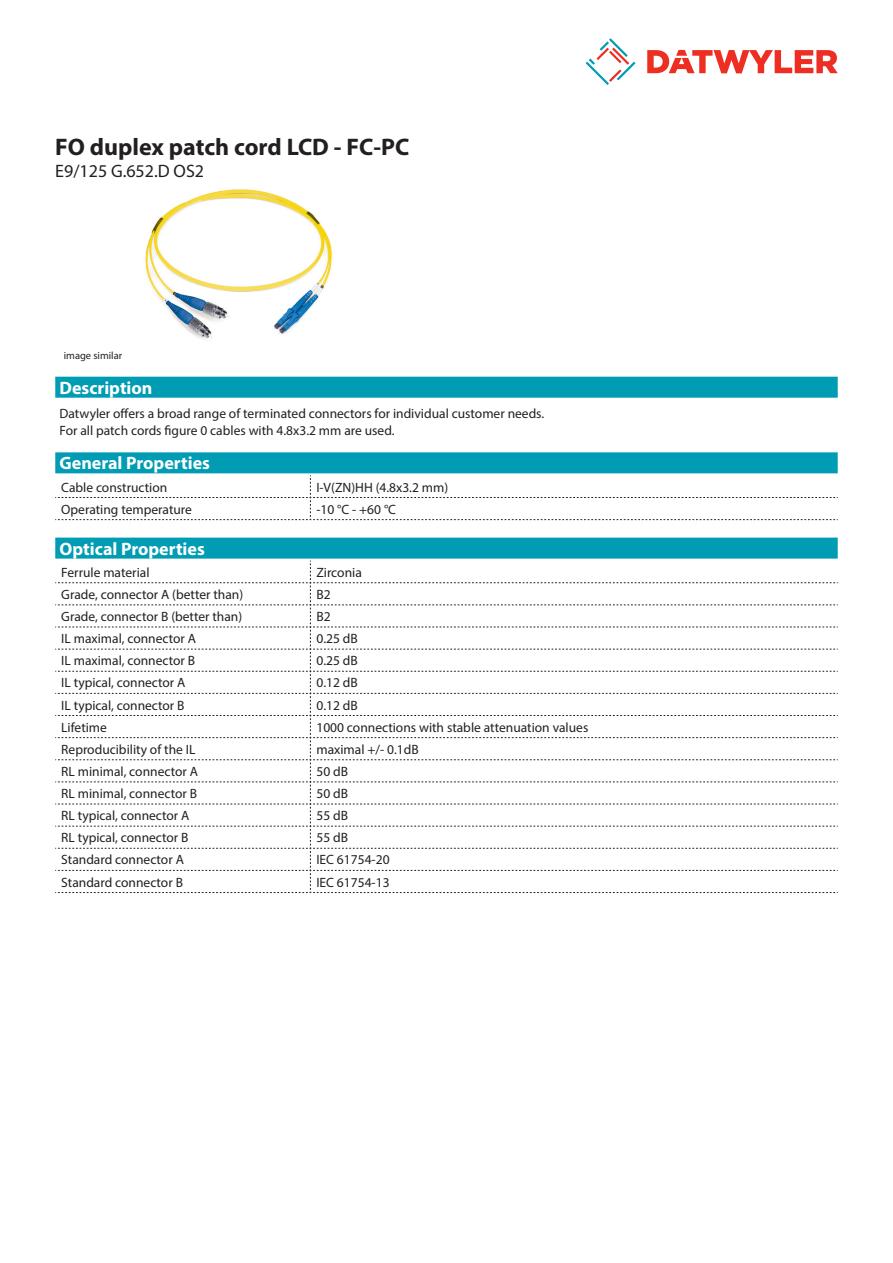
<style>
.page{position:relative;width:893px;height:1263px;background:#fff}
.page>*{position:absolute;margin:0;border:0;box-sizing:border-box;transform-origin:0 0}
.Product_Head{font:700 24px "Myriad Pro";color:#231f20}
.Standard_Head_Proper{font:700 18px "Myriad Pro";color:#fff}
.SubHead{font:18px "Myriad Pro";color:#231f20}
.myriad_light_propert{font:13.5px "Myriad Pro";color:#231f20}
.Standard_text{font:13.5px/16.2px "Myriad Pro";color:#231f20}
.imagetext{font:10.5px "Myriad Pro";color:#231f20}
</style>
<div class="page">
<svg style="left:586px;top:38px;width:49px;height:47px"></svg>
<svg style="left:647px;top:50px;width:191px;height:23px"></svg>
<img style="left:145px;top:189px;width:187px;height:151px">
<div style="left:55px;top:377px;width:783px;height:21px;background:#009cb3"></div>
<div style="left:55px;top:452px;width:783px;height:21px;background:#009cb3"></div>
<svg style="left:55px;top:475px;width:783px;height:45px"></svg>
<div style="left:55px;top:538px;width:783px;height:21px;background:#009cb3"></div>
<svg style="left:55px;top:561px;width:783px;height:332px"></svg>
<p class="Product_Head" style="left:55px;top:131px;width:356px">FO duplex patch cord LCD - FC-PC</p>
<p class="SubHead" style="left:55px;top:160px;width:150px">E9/125 G.652.D OS2</p>
<p class="imagetext" style="left:64px;top:349px;width:60px">image similar</p>
<p class="Standard_Head_Proper" style="left:60px;top:376px;width:94px">Description</p>
<p class="Standard_text" style="left:60px;top:406px;width:486px">Datwyler offers a broad range of terminated connectors for individual customer needs.<br>For all patch cords figure 0 cables with 4.8x3.2 mm are used.</p>
<p class="Standard_Head_Proper" style="left:60px;top:452px;width:152px">General Properties</p>
<p class="myriad_light_propert" style="left:61px;top:479px;width:108px">Cable construction</p>
<p class="myriad_light_propert" style="left:316px;top:479px;width:133px">I-V(ZN)HH (4.8x3.2 mm)</p>
<p class="myriad_light_propert" style="left:61px;top:501px;width:132px">Operating temperature</p>
<p class="myriad_light_propert" style="left:316px;top:501px;width:81px">-10 °C - +60 °C</p>
<p class="Standard_Head_Proper" style="left:60px;top:537px;width:147px">Optical Properties</p>
<p class="myriad_light_propert" style="left:61px;top:564px;width:90px">Ferrule material</p>
<p class="myriad_light_propert" style="left:316px;top:564px;width:47px">Zirconia</p>
<p class="myriad_light_propert" style="left:61px;top:586px;width:183px">Grade, connector A (better than)</p>
<p class="myriad_light_propert" style="left:316px;top:586px;width:16px">B2</p>
<p class="myriad_light_propert" style="left:61px;top:608px;width:183px">Grade, connector B (better than)</p>
<p class="myriad_light_propert" style="left:316px;top:608px;width:16px">B2</p>
<p class="myriad_light_propert" style="left:61px;top:630px;width:136px">IL maximal, connector A</p>
<p class="myriad_light_propert" style="left:316px;top:630px;width:43px">0.25 dB</p>
<p class="myriad_light_propert" style="left:61px;top:652px;width:135px">IL maximal, connector B</p>
<p class="myriad_light_propert" style="left:316px;top:652px;width:43px">0.25 dB</p>
<p class="myriad_light_propert" style="left:61px;top:674px;width:126px">IL typical, connector A</p>
<p class="myriad_light_propert" style="left:316px;top:674px;width:43px">0.12 dB</p>
<p class="myriad_light_propert" style="left:61px;top:697px;width:125px">IL typical, connector B</p>
<p class="myriad_light_propert" style="left:316px;top:697px;width:43px">0.12 dB</p>
<p class="myriad_light_propert" style="left:61px;top:719px;width:47px">Lifetime</p>
<p class="myriad_light_propert" style="left:316px;top:719px;width:273px">1000 connections with stable attenuation values</p>
<p class="myriad_light_propert" style="left:61px;top:741px;width:136px">Reproducibility of the IL</p>
<p class="myriad_light_propert" style="left:316px;top:741px;width:104px">maximal +/- 0.1dB</p>
<p class="myriad_light_propert" style="left:61px;top:763px;width:138px">RL minimal, connector A</p>
<p class="myriad_light_propert" style="left:316px;top:763px;width:33px">50 dB</p>
<p class="myriad_light_propert" style="left:61px;top:785px;width:137px">RL minimal, connector B</p>
<p class="myriad_light_propert" style="left:316px;top:785px;width:33px">50 dB</p>
<p class="myriad_light_propert" style="left:61px;top:807px;width:130px">RL typical, connector A</p>
<p class="myriad_light_propert" style="left:316px;top:807px;width:33px">55 dB</p>
<p class="myriad_light_propert" style="left:61px;top:829px;width:129px">RL typical, connector B</p>
<p class="myriad_light_propert" style="left:316px;top:829px;width:33px">55 dB</p>
<p class="myriad_light_propert" style="left:61px;top:851px;width:124px">Standard connector A</p>
<p class="myriad_light_propert" style="left:316px;top:851px;width:75px">IEC 61754-20</p>
<p class="myriad_light_propert" style="left:61px;top:874px;width:123px">Standard connector B</p>
<p class="myriad_light_propert" style="left:316px;top:874px;width:75px">IEC 61754-13</p>
</div>
